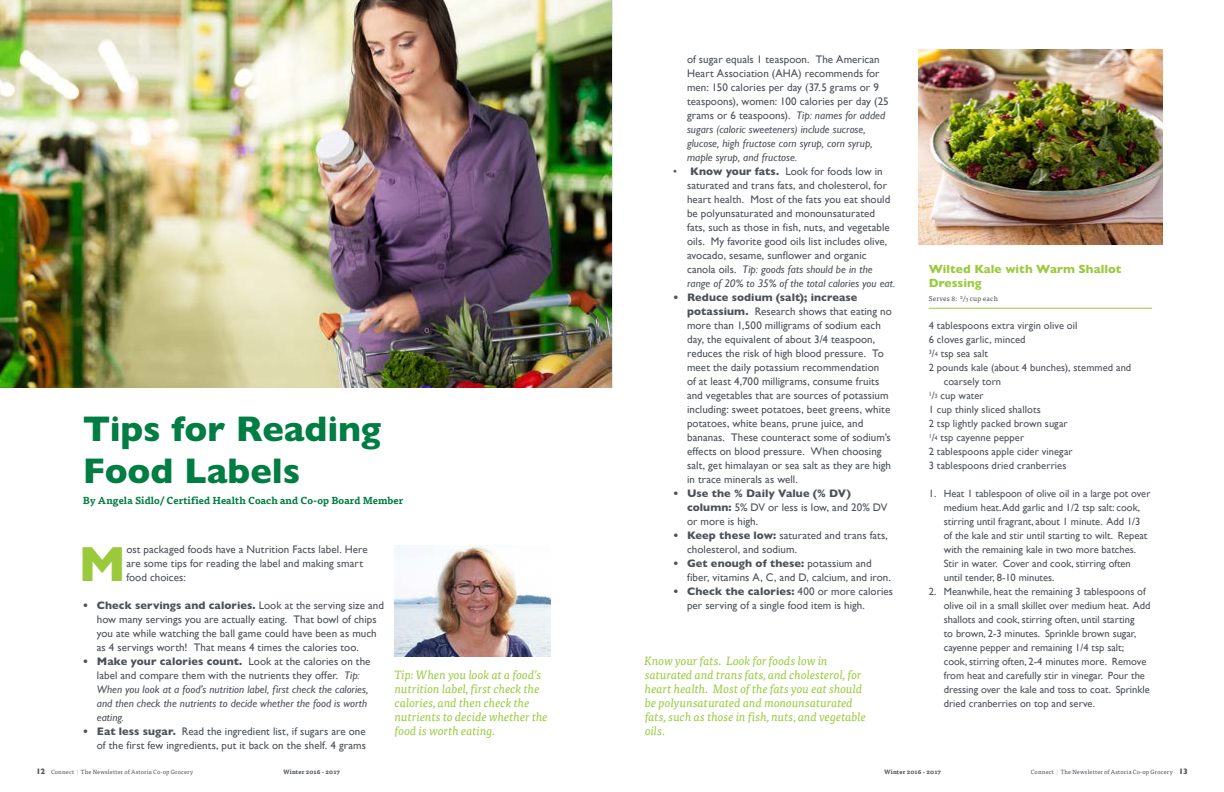
<style>
.page{position:relative;width:1224px;height:792px;background:#fff}
.page>*{position:absolute;margin:0;border:0;box-sizing:border-box;transform-origin:0 0}
.t1{font:800 50px "Gill Sans MT Pro";color:#9aca3c}
.t2{font:800 36px/42px "Gill Sans MT Pro";letter-spacing:-.005em;color:#007d43}
.t3{font:italic 12px/14px "Tisa Pro";letter-spacing:-.005em;color:#9aca3c}
.t4{font:800 12px/14px "Gill Sans MT Pro";color:#9aca3c}
.t5{font:11px/14px "Gill Sans";letter-spacing:.005em;color:#4d525a}
.t6{font:800 11px "Gill Sans MT Pro";letter-spacing:.01em;color:#4d525a}
.t7{font:italic 11px/14px "Gill Sans";letter-spacing:.005em;color:#4d525a}
.t8{font:10.5px/14px "Gill Sans";color:#4d525a}
.t9{font:700 10px "Tisa Pro";letter-spacing:.005em;color:#007d43}
.t10{font:7px "Tisa Pro";letter-spacing:.02em;color:#4d525a}
.t11{font:6px "Tisa Pro";letter-spacing:.03em;color:#4d525a}
.t12{font:700 6px "Tisa Pro";letter-spacing:.02em;color:#4d525a}
.s1{font-family:"Gill Sans";font-weight:400}
.s2{font-style:normal}
.s3{font-family:"Gill Sans MT Pro";font-weight:800}
.s4{font-family:"Gill Sans MT Pro";font-weight:800;font-size:8px}
.s5{color:#b6b8b9}
.s6{font-style:italic}
.s7{font-size:5.2px}
.s8{font-size:6.1px}
</style>
<div class="page">
<hr style="left:929px;top:308px;width:223px;height:1px;background:#9aca3c">
<img style="left:918px;top:49px;width:245px;height:196px">
<img style="left:0;top:0;width:612px;height:388px">
<img style="left:395px;top:545px;width:156px;height:112px">
<h2 class="t2" style="left:83px;top:408px;width:300px">Tips for Reading<br>Food Labels</h2>
<p class="t9" style="left:83px;top:493px;width:322px">By Angela Sidlo/ Certified Health Coach and Co-op Board Member</p>
<h1 class="t1" style="left:79px;top:534px;width:49px">M</h1>
<p class="t5" style="left:126px;top:543px;width:243px">ost packaged foods have a Nutrition Facts label. Here are some tips for reading the label and making smart food choices:</p>
<p class="t6" style="left:83px;top:599px;width:303px">• Check servings and calories. <span class="s1">Look at the serving size and</span></p>
<p class="t5" style="left:97px;top:613px;width:281px;text-align:justify">how many servings you are actually eating. That bowl of chips you ate while watching the ball game could have been as much as 4 servings worth! That means 4 times the calories too.</p>
<p class="t6" style="left:83px;top:655px;width:289px">• Make your calories count. <span class="s1">Look at the calories on the</span></p>
<p class="t7" style="left:97px;top:668px;width:273px"><span class="s2">label and compare them with the nutrients they offer.</span> Tip:<br>When you look at a food’s nutrition label, first check the calories, and then check the nutrients to decide whether the food is worth eating.</p>
<p class="t5" style="left:83px;top:725px;width:285px;text-align:right"><span class="s3">• Eat less sugar.</span> Read the ingredient list, if sugars are one of the first few ingredients, put it back on the shelf. 4 grams</p>
<p class="t11" style="left:36px;top:767px;width:159px"><span class="s4">12</span> Connect <span class="s5">|</span> The Newsletter of Astoria Co-op Grocery</p>
<p class="t12" style="left:283px;top:767px;width:58px">Winter 2016 - 2017</p>
<p class="t3" style="left:395px;top:667px;width:154px">Tip: When you look at a food’s nutrition label, first check the calories, and then check the nutrients to decide whether the food is worth eating.</p>
<p class="t5" style="left:687px;top:53px;width:203px">of sugar equals 1 teaspoon. The American Heart Association (AHA) recommends for men: 150 calories per day (37.5 grams or 9 teaspoons), women: 100 calories per day (25 grams or 6 teaspoons). <span class="s6">Tip: names for added sugars (caloric sweeteners) include sucrose, glucose, high fructose corn syrup, corn syrup, maple syrup, and fructose.</span></p>
<p class="t5" style="left:687px;top:165px;width:210px;text-indent:-14px">• <span class="s3">Know your fats.</span> Look for foods low in saturated and trans fats, and cholesterol, for heart health. Most of the fats you eat should be polyunsaturated and monounsaturated fats, such as those in fish, nuts, and vegetable oils. My favorite good oils list includes olive, avocado, sesame, sunflower and organic canola oils. <span class="s6">Tip: goods fats should be in the range of 20% to 35% of the total calories you eat.</span></p>
<p class="t6" style="left:673px;top:291px;width:186px">• Reduce sodium (salt); increase</p>
<p class="t5" style="left:687px;top:305px;width:206px"><span class="s3">potassium.</span> Research shows that eating no more than 1,500 milligrams of sodium each day, the equivalent of about 3/4 teaspoon, reduces the risk of high blood pressure. To meet the daily potassium recommendation<br>of at least 4,700 milligrams, consume fruits and vegetables that are sources of potassium including: sweet potatoes, beet greens, white potatoes, white beans, prune juice, and bananas. These counteract some of sodium’s effects on blood pressure. When choosing salt, get himalayan or sea salt as they are high in trace minerals as well.</p>
<p class="t6" style="left:673px;top:487px;width:179px">• Use the % Daily Value (% DV)</p>
<p class="t5" style="left:687px;top:501px;width:202px"><span class="s3">column:</span> 5% DV or less is low, and 20% DV or more is high.</p>
<p class="t5" style="left:687px;top:529px;width:202px;text-indent:-14px"><span class="s3">• Keep these low:</span> saturated and trans fats, cholesterol, and sodium.</p>
<p class="t6" style="left:673px;top:557px;width:200px">• Get enough of these: <span class="s1">potassium and</span></p>
<p class="t5" style="left:687px;top:571px;width:205px">fiber, vitamins A, C, and D, calcium, and iron.</p>
<p class="t6" style="left:673px;top:585px;width:222px">• Check the calories: <span class="s1">400 or more calories</span></p>
<p class="t5" style="left:687px;top:599px;width:179px">per serving of a single food item is high.</p>
<p class="t3" style="left:644px;top:653px;width:223px">Know your fats. Look for foods low in saturated and trans fats, and cholesterol, for heart health. Most of the fats you eat should be polyunsaturated and monounsaturated fats, such as those in fish, nuts, and vegetable oils.</p>
<p class="t4" style="left:929px;top:262px;width:194px">Wilted Kale with Warm Shallot<br>Dressing</p>
<p class="t10" style="left:929px;top:293px;width:71px">Serves 8: <sup>2</sup>/<span class="s7">3</span> cup each</p>
<p class="t8" style="left:929px;top:319px;width:150px">4 tablespoons extra virgin olive oil</p>
<p class="t8" style="left:929px;top:333px;width:98px">6 cloves garlic, minced</p>
<p class="t8" style="left:929px;top:347px;width:61px"><sup>3</sup>/<span class="s8">4</span> tsp sea salt</p>
<p class="t8" style="left:929px;top:361px;width:204px">2 pounds kale (about 4 bunches), stemmed and</p>
<p class="t8" style="left:944px;top:375px;width:59px">coarsely torn</p>
<p class="t8" style="left:929px;top:389px;width:56px"><sup>1</sup>/<span class="s8">3</span> cup water</p>
<p class="t8" style="left:929px;top:403px;width:113px">1 cup thinly sliced shallots</p>
<p class="t8" style="left:929px;top:417px;width:140px">2 tsp lightly packed brown sugar</p>
<p class="t8" style="left:929px;top:431px;width:97px"><sup>1</sup>/<span class="s8">4</span> tsp cayenne pepper</p>
<p class="t8" style="left:929px;top:445px;width:145px">2 tablespoons apple cider vinegar</p>
<p class="t8" style="left:929px;top:459px;width:139px">3 tablespoons dried cranberries</p>
<p class="t8" style="left:944px;top:487px;width:208px;text-indent:-15px">1. Heat 1 tablespoon of olive oil in a large pot over medium heat. Add garlic and 1/2 tsp salt: cook, stirring until fragrant, about 1 minute. Add 1/3 of the kale and stir until starting to wilt. Repeat with the remaining kale in two more batches.<br>Stir in water. Cover and cook, stirring often until tender, 8-10 minutes.</p>
<p class="t8" style="left:944px;top:585px;width:208px;text-indent:-15px">2. Meanwhile, heat the remaining 3 tablespoons of olive oil in a small skillet over medium heat. Add shallots and cook, stirring often, until starting<br>to brown, 2-3 minutes. Sprinkle brown sugar, cayenne pepper and remaining 1/4 tsp salt;<br>cook, stirring often, 2-4 minutes more. Remove from heat and carefully stir in vinegar. Pour the dressing over the kale and toss to coat. Sprinkle dried cranberries on top and serve.</p>
<p class="t12" style="left:884px;top:767px;width:58px">Winter 2016 - 2017</p>
<p class="t11" style="left:1031px;top:767px;width:159px">Connect <span class="s5">|</span> The Newsletter of Astoria Co-op Grocery <span class="s4">13</span></p>
</div>
